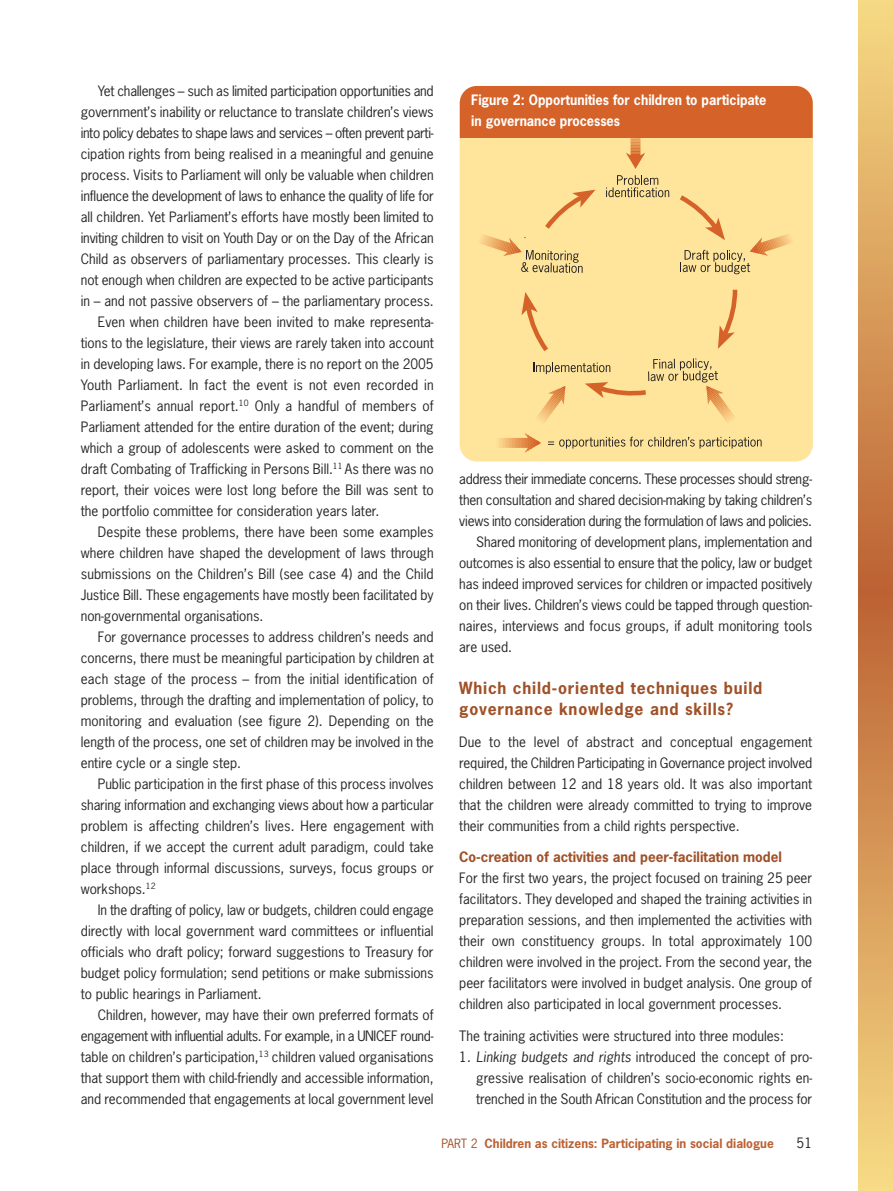
<style>
.page{position:relative;width:893px;height:1191px;background:#fff}
.page>*{position:absolute;margin:0;border:0;box-sizing:border-box;transform-origin:0 0}
.t1{font:700 15.75px/21px "News Gothic";letter-spacing:.05em;color:#9f5128}
.t2{font:13.5px/21px "News Gothic";color:#272627;text-align:justify}
.t3{font:13.5px "News Gothic";letter-spacing:-.03em;color:#272627}
.t4{font:13.5px "News Gothic";letter-spacing:-.02em;color:#272627}
.t5{font:700 13.5px/21px "News Gothic";color:#fff;scale:.95 1}
.t6{font:13.5px "News Gothic";letter-spacing:-.025em;color:#272627}
.t7{font:700 13.5px "News Gothic";color:#9f5128}
.t8{font:700 12px "News Gothic";color:#bc6133}
.s1{font-style:italic}
.s2{font-weight:400;color:#9f5128}
</style>
<div class="page">
<svg style="left:859px;top:0;width:34px;height:1191px;background:#d99e5b"></svg>
<div style="left:460px;top:86px;width:353px;height:375px;background:#ffe59b;border-radius:17px"></div>
<svg style="left:626px;top:138px;width:19px;height:16px"></svg>
<svg style="left:626px;top:154px;width:19px;height:15px"></svg>
<svg style="left:606px;top:175px;width:63px;height:22px"></svg>
<svg style="left:548px;top:437px;width:214px;height:11px"></svg>
<svg style="left:499px;top:433px;width:38px;height:20px"></svg>
<hr style="left:537px;top:433px;width:2px;height:20px;background:#d46229">
<hr style="left:538px;top:433px;width:3px;height:20px;background:#d46229">
<svg style="left:480px;top:190px;width:115px;height:83px"></svg>
<svg style="left:680px;top:195px;width:112px;height:79px"></svg>
<svg style="left:521px;top:289px;width:217px;height:133px"></svg>
<div style="left:460px;top:86px;width:353px;height:52px;background:#d46229"></div>
<p class="t4" style="left:98px;top:83px;width:337px">Yet challenges – such as limited participation opportunities and</p>
<p class="t2" style="left:81px;top:101px;width:354px">government’s inability or reluctance to translate children’s views</p>
<p class="t3" style="left:81px;top:125px;width:354px">into policy debates to shape laws and services – often prevent parti-</p>
<p class="t2" style="left:81px;top:143px;width:354px">cipation rights from being realised in a meaningful and genuine</p>
<p class="t2" style="left:81px;top:164px;width:354px">process. Visits to Parliament will only be valuable when children</p>
<p class="t2" style="left:81px;top:185px;width:354px">influence the development of laws to enhance the quality of life for</p>
<p class="t2" style="left:81px;top:206px;width:354px">all children. Yet Parliament’s efforts have mostly been limited to</p>
<p class="t2" style="left:81px;top:227px;width:354px">inviting children to visit on Youth Day or on the Day of the African</p>
<p class="t2" style="left:81px;top:248px;width:354px">Child as observers of parliamentary processes. This clearly is</p>
<p class="t2" style="left:81px;top:269px;width:354px">not enough when children are expected to be active participants</p>
<p class="t2" style="left:81px;top:290px;width:354px">in – and not passive observers of – the parliamentary process.</p>
<p class="t2" style="left:98px;top:311px;width:337px">Even when children have been invited to make representa-</p>
<p class="t2" style="left:81px;top:332px;width:354px">tions to the legislature, their views are rarely taken into account</p>
<p class="t2" style="left:81px;top:353px;width:354px">in developing laws. For example, there is no report on the 2005</p>
<p class="t2" style="left:81px;top:374px;width:354px">Youth Parliament. In fact the event is not even recorded in</p>
<p class="t2" style="left:81px;top:395px;width:354px">Parliament’s annual report.<sup>10</sup> Only a handful of members of</p>
<p class="t2" style="left:81px;top:416px;width:354px">Parliament attended for the entire duration of the event; during</p>
<p class="t2" style="left:81px;top:437px;width:354px">which a group of adolescents were asked to comment on the</p>
<p class="t2" style="left:81px;top:458px;width:354px">draft Combating of Trafficking in Persons Bill.<sup>11</sup> As there was no</p>
<p class="t2" style="left:81px;top:479px;width:354px">report, their voices were lost long before the Bill was sent to</p>
<p class="t2" style="left:81px;top:500px;width:300px">the portfolio committee for consideration years later.</p>
<p class="t2" style="left:98px;top:521px;width:337px">Despite these problems, there have been some examples</p>
<p class="t2" style="left:81px;top:542px;width:354px">where children have shaped the development of laws through</p>
<p class="t2" style="left:81px;top:563px;width:354px">submissions on the Children’s Bill (see case 4) and the Child</p>
<p class="t2" style="left:81px;top:584px;width:354px">Justice Bill. These engagements have mostly been facilitated by</p>
<p class="t2" style="left:81px;top:605px;width:184px">non-governmental organisations.</p>
<p class="t2" style="left:98px;top:626px;width:337px">For governance processes to address children’s needs and</p>
<p class="t2" style="left:81px;top:647px;width:354px">concerns, there must be meaningful participation by children at</p>
<p class="t2" style="left:81px;top:668px;width:354px">each stage of the process – from the initial identification of</p>
<p class="t2" style="left:81px;top:689px;width:354px">problems, through the drafting and implementation of policy, to</p>
<p class="t2" style="left:81px;top:710px;width:354px">monitoring and evaluation (see figure 2). Depending on the</p>
<p class="t2" style="left:81px;top:731px;width:354px">length of the process, one set of children may be involved in the</p>
<p class="t2" style="left:81px;top:752px;width:162px">entire cycle or a single step.</p>
<p class="t2" style="left:98px;top:773px;width:337px">Public participation in the first phase of this process involves</p>
<p class="t2" style="left:81px;top:794px;width:354px">sharing information and exchanging views about how a particular</p>
<p class="t2" style="left:81px;top:815px;width:354px">problem is affecting children’s lives. Here engagement with</p>
<p class="t2" style="left:81px;top:836px;width:354px">children, if we accept the current adult paradigm, could take</p>
<p class="t2" style="left:81px;top:857px;width:354px">place through informal discussions, surveys, focus groups or</p>
<p class="t2" style="left:81px;top:878px;width:76px">workshops.<sup>12</sup></p>
<p class="t2" style="left:98px;top:899px;width:337px">In the drafting of policy, law or budgets, children could engage</p>
<p class="t2" style="left:81px;top:920px;width:354px">directly with local government ward committees or influential</p>
<p class="t2" style="left:81px;top:941px;width:354px">officials who draft policy; forward suggestions to Treasury for</p>
<p class="t2" style="left:81px;top:962px;width:354px">budget policy formulation; send petitions or make submissions</p>
<p class="t2" style="left:81px;top:983px;width:182px">to public hearings in Parliament.</p>
<p class="t2" style="left:98px;top:1004px;width:337px">Children, however, may have their own preferred formats of</p>
<p class="t6" style="left:81px;top:1028px;width:354px">engagement with influential adults. For example, in a UNICEF round-</p>
<p class="t2" style="left:81px;top:1046px;width:354px">table on children’s participation,<sup>13</sup> children valued organisations</p>
<p class="t2" style="left:81px;top:1067px;width:354px">that support them with child-friendly and accessible information,</p>
<p class="t2" style="left:81px;top:1088px;width:354px">and recommended that engagements at local government level</p>
<p class="t5" style="left:471px;top:90px;width:312px">Figure 2: Opportunities for children to participate in governance processes</p>
<p class="t3" style="left:459px;top:471px;width:354px">address their immediate concerns. These processes should streng-</p>
<p class="t2" style="left:459px;top:490px;width:354px">then consultation and shared decision-making by taking children’s</p>
<p class="t3" style="left:459px;top:513px;width:354px">views into consideration during the formulation of laws and policies.</p>
<p class="t2" style="left:476px;top:532px;width:337px">Shared monitoring of development plans, implementation and</p>
<p class="t4" style="left:459px;top:555px;width:354px">outcomes is also essential to ensure that the policy, law or budget</p>
<p class="t2" style="left:459px;top:574px;width:354px">has indeed improved services for children or impacted positively</p>
<p class="t2" style="left:459px;top:595px;width:354px">on their lives. Children’s views could be tapped through question-</p>
<p class="t2" style="left:459px;top:616px;width:354px">naires, interviews and focus groups, if adult monitoring tools</p>
<p class="t2" style="left:459px;top:637px;width:54px">are used.</p>
<p class="t1" style="left:459px;top:678px;width:305px">Which child-oriented techniques build governance knowledge and skills?</p>
<p class="t2" style="left:459px;top:731px;width:354px">Due to the level of abstract and conceptual engagement required, the Children Participating in Governance project involved children between 12 and 18 years old. It was also important that the children were already committed to trying to improve their communities from a child rights perspective.</p>
<p class="t7" style="left:459px;top:849px;width:324px">Co-creation of activities and peer-facilitation model</p>
<p class="t2" style="left:459px;top:868px;width:354px">For the first two years, the project focused on training 25 peer facilitators. They developed and shaped the training activities in preparation sessions, and then implemented the activities with their own constituency groups. In total approximately 100 children were involved in the project. From the second year, the peer facilitators were involved in budget analysis. One group of children also participated in local government processes.</p>
<p class="t2" style="left:459px;top:1025px;width:326px">The training activities were structured into three modules:</p>
<p class="t2" style="left:476px;top:1046px;width:337px;text-indent:-17px">1. <span class="s1">Linking budgets and rights</span> introduced the concept of pro&shy;gressive realisation of children’s socio-economic rights en&shy;trenched in the South African Constitution and the process for</p>
<p class="t8" style="left:441px;top:1136px;width:334px"><span class="s2">PART 2</span> Children as citizens: Participating in social dialogue</p>
<p class="t2" style="left:797px;top:1132px;width:17px">51</p>
</div>
